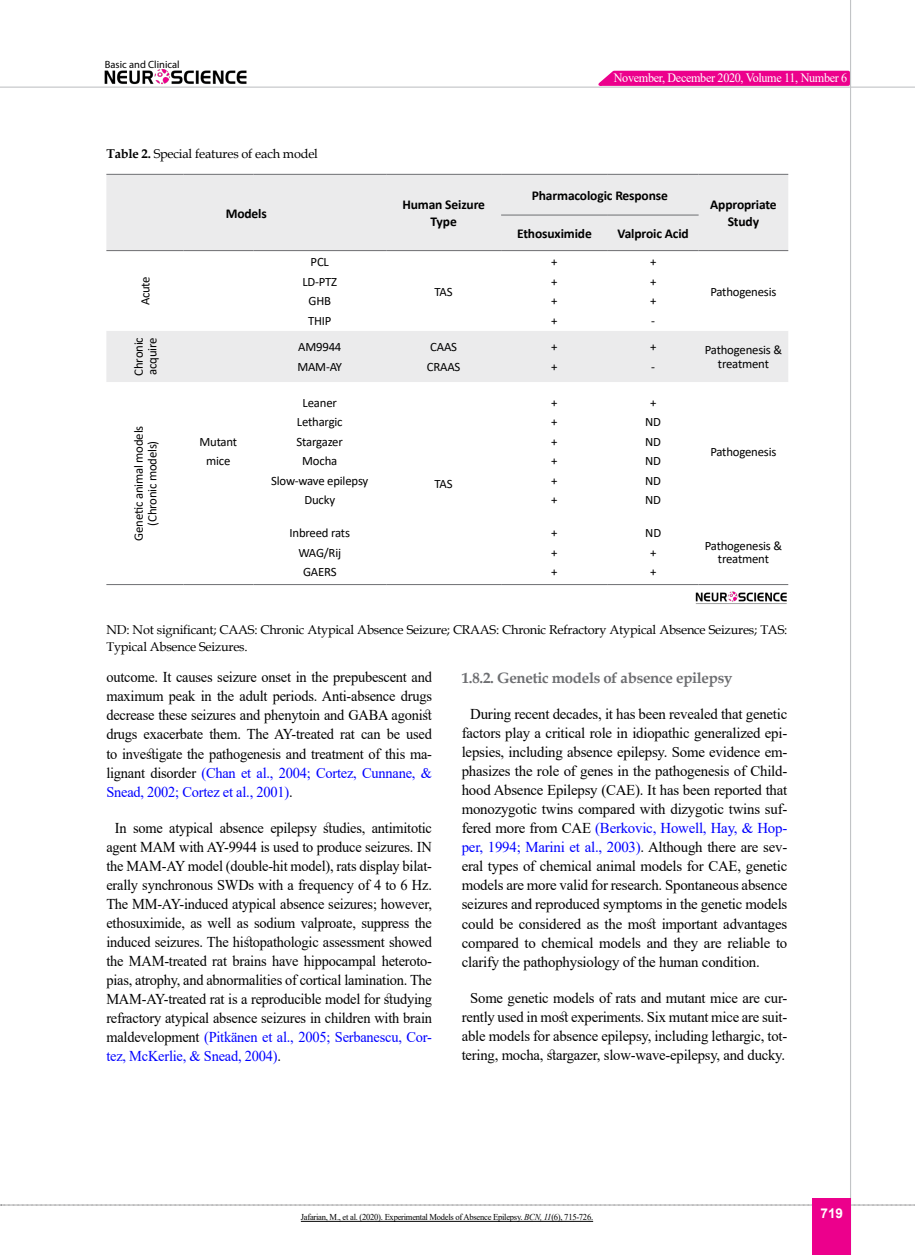
<style>
.page{position:relative;width:915px;height:1255px;background:#fff}
.page>*{position:absolute;margin:0;border:0;box-sizing:border-box;transform-origin:0 0}
.t1{font:15px/19px "Times New Roman";letter-spacing:-.015em;color:#000;text-align:justify;scale:.96 1}
.t2{font:15px/19px "Times New Roman";letter-spacing:-.015em;color:#000;text-align:justify}
.t3{font:700 15px "Book Antiqua";letter-spacing:-.02em;color:#6d6e71}
.t4{font:700 13.5px/16.2px "Calibri";letter-spacing:-.01em;color:#000;text-align:center}
.t5{font:700 13.5px "Arial";color:#fff}
.t6{font:12.75px/19.5px "Calibri";letter-spacing:-.015em;color:#000;text-align:center}
.t7{font:12.75px/16.5px "Book Antiqua";letter-spacing:-.015em;color:#000}
.t8{font:12.75px "Times New Roman";letter-spacing:-.025em;color:#fff;scale:.95 1}
.t9{font:10.5px "Myriad Pro";color:#000}
.t10{font:9px "Times New Roman";letter-spacing:-.03em;color:#000;scale:.95 1}
.s1{font-weight:700}
.s2{color:#00f}
.s3{font-style:italic}
</style>
<div class="page">
<svg style="left:1px;top:1204px;width:914px;height:1px"></svg>
<hr style="left:849px;top:0;width:1px;height:1254px;background:#c2c4c6">
<hr style="left:0;top:87px;width:914px;height:1px;background:#c2c4c6">
<img style="left:104px;top:69px;width:143px;height:16px">
<div style="left:812px;top:1198px;width:38px;height:56px;background:#ec008c"></div>
<svg style="left:591px;top:69px;width:260px;height:18px;background:#ee32a2"></svg>
<div style="left:106px;top:175px;width:682px;height:75px;background:#ebebec"></div>
<svg style="left:106px;top:251px;width:682px;height:131px"></svg>
<hr style="left:106px;top:174px;width:77px;height:1px;background:#6d6e71">
<hr style="left:183px;top:174px;width:70px;height:1px;background:#6d6e71">
<hr style="left:253px;top:174px;width:133px;height:1px;background:#6d6e71">
<hr style="left:386px;top:174px;width:115px;height:1px;background:#6d6e71">
<hr style="left:501px;top:174px;width:106px;height:1px;background:#6d6e71">
<hr style="left:607px;top:174px;width:91px;height:1px;background:#6d6e71">
<hr style="left:698px;top:174px;width:90px;height:1px;background:#6d6e71">
<hr style="left:501px;top:215px;width:106px;height:1px;background:#6d6e71">
<hr style="left:607px;top:215px;width:91px;height:1px;background:#6d6e71">
<hr style="left:106px;top:250px;width:77px;height:1px;background:#6d6e71">
<hr style="left:183px;top:250px;width:70px;height:1px;background:#6d6e71">
<hr style="left:253px;top:250px;width:133px;height:1px;background:#6d6e71">
<hr style="left:386px;top:250px;width:115px;height:1px;background:#6d6e71">
<hr style="left:501px;top:250px;width:106px;height:1px;background:#6d6e71">
<hr style="left:607px;top:250px;width:91px;height:1px;background:#6d6e71">
<hr style="left:698px;top:250px;width:90px;height:1px;background:#6d6e71">
<hr style="left:106px;top:584px;width:77px;height:1px;background:#6d6e71">
<hr style="left:386px;top:584px;width:115px;height:1px;background:#6d6e71">
<hr style="left:183px;top:584px;width:70px;height:1px;background:#6d6e71">
<hr style="left:253px;top:584px;width:133px;height:1px;background:#6d6e71">
<hr style="left:501px;top:584px;width:106px;height:1px;background:#6d6e71">
<hr style="left:607px;top:584px;width:91px;height:1px;background:#6d6e71">
<hr style="left:698px;top:584px;width:90px;height:1px;background:#6d6e71">
<img style="left:695px;top:591px;width:92px;height:13px">
<hr style="left:301px;top:1220px;width:292px;height:1px;background:#000">
<p class="t9" style="left:105px;top:58px;width:76px">Basic and Clinical</p>
<p class="t7" style="left:106px;top:145px;width:213px"><span class="s1">Table 2.</span> Special features of each model</p>
<p class="t6" style="left:135px;top:305px;width:31px;rotate:-90deg">Acute</p>
<p class="t4" style="left:226px;top:205px;width:43px">Models</p>
<p class="t4" style="left:402px;top:197px;width:84px">Human Seizure<br>Type</p>
<p class="t6" style="left:302px;top:252px;width:36px">PCL<br>LD-PTZ<br>GHB<br>THIP</p>
<p class="t6" style="left:434px;top:281px;width:20px">TAS</p>
<p class="t8" style="left:613px;top:69px;width:247px">November, December 2020, Volume 11, Number 6</p>
<p class="t4" style="left:531px;top:187px;width:138px">Pharmacologic Response</p>
<p class="t4" style="left:517px;top:225px;width:76px">Ethosuximide</p>
<p class="t4" style="left:617px;top:225px;width:73px">Valproic Acid</p>
<p class="t6" style="left:551px;top:252px;width:8px;text-align:justify">+ + + +</p>
<p class="t6" style="left:649px;top:252px;width:8px;text-align:justify">+ + + -</p>
<p class="t4" style="left:710px;top:197px;width:68px">Appropriate<br>Study</p>
<p class="t6" style="left:710px;top:281px;width:68px">Pathogenesis</p>
<p class="t6" style="left:131px;top:375px;width:40px;line-height:13.5px;text-align:left;rotate:-90deg">Chronic acquire</p>
<p class="t6" style="left:297px;top:337px;width:46px;text-align:left">AM9944<br>MAM-AY</p>
<p class="t6" style="left:426px;top:337px;width:35px;text-align:left">CAAS<br>CRAAS</p>
<p class="t6" style="left:551px;top:337px;width:8px;text-align:left">+ +</p>
<p class="t6" style="left:649px;top:337px;width:8px;text-align:left">+ -</p>
<p class="t6" style="left:704px;top:343px;width:79px;line-height:13.5px">Pathogenesis &amp; treatment</p>
<p class="t6" style="left:131px;top:540px;width:116px;line-height:13.5px;rotate:-90deg">Genetic animal models (Chronic models)</p>
<p class="t6" style="left:199px;top:431px;width:39px">Mutant mice</p>
<p class="t6" style="left:271px;top:392px;width:99px">Leaner<br>Lethargic<br>Stargazer<br>Mocha<br>Slow-wave epilepsy<br>Ducky</p>
<p class="t6" style="left:434px;top:473px;width:20px">TAS</p>
<p class="t6" style="left:551px;top:392px;width:8px;text-align:justify">+ + + + + +</p>
<p class="t6" style="left:645px;top:392px;width:17px">+<br>ND<br>ND<br>ND<br>ND<br>ND</p>
<p class="t6" style="left:289px;top:523px;width:62px">Inbreed rats<br>WAG/Rij<br>GAERS</p>
<p class="t6" style="left:551px;top:523px;width:8px;text-align:justify">+ + +</p>
<p class="t6" style="left:645px;top:523px;width:17px">ND + +</p>
<p class="t6" style="left:710px;top:441px;width:68px">Pathogenesis</p>
<p class="t6" style="left:704px;top:538px;width:79px;line-height:13.5px">Pathogenesis &amp; treatment</p>
<p class="t7" style="left:106px;top:621px;width:682px">ND: Not significant; CAAS: Chronic Atypical Absence Seizure; CRAAS: Chronic Refractory Atypical Absence Seizures; TAS:<br>Typical Absence Seizures.</p>
<p class="t1" style="left:106px;top:667px;width:340px">outcome. It causes seizure onset in the prepubescent and maximum peak in the adult periods. Anti-absence drugs decrease these seizures and phenytoin and GABA agonist drugs exacerbate them. The AY-treated rat can be used to investigate the pathogenesis and treatment of this ma&shy;lignant disorder <span class="s2">(Chan et al., 2004; Cortez, Cunnane, &amp; Snead, 2002; Cortez et al., 2001)</span>.</p>
<p class="t1" style="left:106px;top:817px;width:340px;text-indent:9px">In some atypical absence epilepsy studies, antimitotic agent MAM with AY-9944 is used to produce seizures. IN the MAM-AY model (double-hit model), rats display bilat&shy;erally synchronous SWDs with a frequency of 4 to 6 Hz.<br>The MM-AY-induced atypical absence seizures; however, ethosuximide, as well as sodium valproate, suppress the induced seizures. The histopathologic assessment showed the MAM-treated rat brains have hippocampal heteroto&shy;pias, atrophy, and abnormalities of cortical lamination. The MAM-AY-treated rat is a reproducible model for studying refractory atypical absence seizures in children with brain maldevelopment <span class="s2">(Pitkänen et al., 2005; Serbanescu, Cor&shy;tez, McKerlie, &amp; Snead, 2004)</span>.</p>
<p class="t3" style="left:461px;top:667px;width:272px">1.8.2. Genetic models of absence epilepsy</p>
<p class="t2" style="left:461px;top:703px;width:327px;text-indent:9px">During recent decades, it has been revealed that genetic factors play a critical role in idiopathic generalized epi&shy;lepsies, including absence epilepsy. Some evidence em&shy;phasizes the role of genes in the pathogenesis of Child&shy;hood Absence Epilepsy (CAE). It has been reported that monozygotic twins compared with dizygotic twins suf&shy;fered more from CAE <span class="s2">(Berkovic, Howell, Hay, &amp; Hop&shy;per, 1994; Marini et al., 2003)</span>. Although there are sev&shy;eral types of chemical animal models for CAE, genetic models are more valid for research. Spontaneous absence seizures and reproduced symptoms in the genetic models could be considered as the most important advantages compared to chemical models and they are reliable to clarify the pathophysiology of the human condition.</p>
<p class="t2" style="left:461px;top:987px;width:327px;text-align:center">Some genetic models of rats and mutant mice are cur&shy;rently used in most experiments. Six mutant mice are suit&shy;able models for absence epilepsy, including lethargic, tot&shy;tering, mocha, stargazer, slow-wave-epilepsy, and ducky.</p>
<p class="t10" style="left:301px;top:1210px;width:309px">Jafarian, M., et al. (2020). Experimental Models of Absence Epilepsy. <span class="s3">BCN, 11</span>(6), 715-726.</p>
<p class="t5" style="left:820px;top:1203px;width:24px">719</p>
</div>
